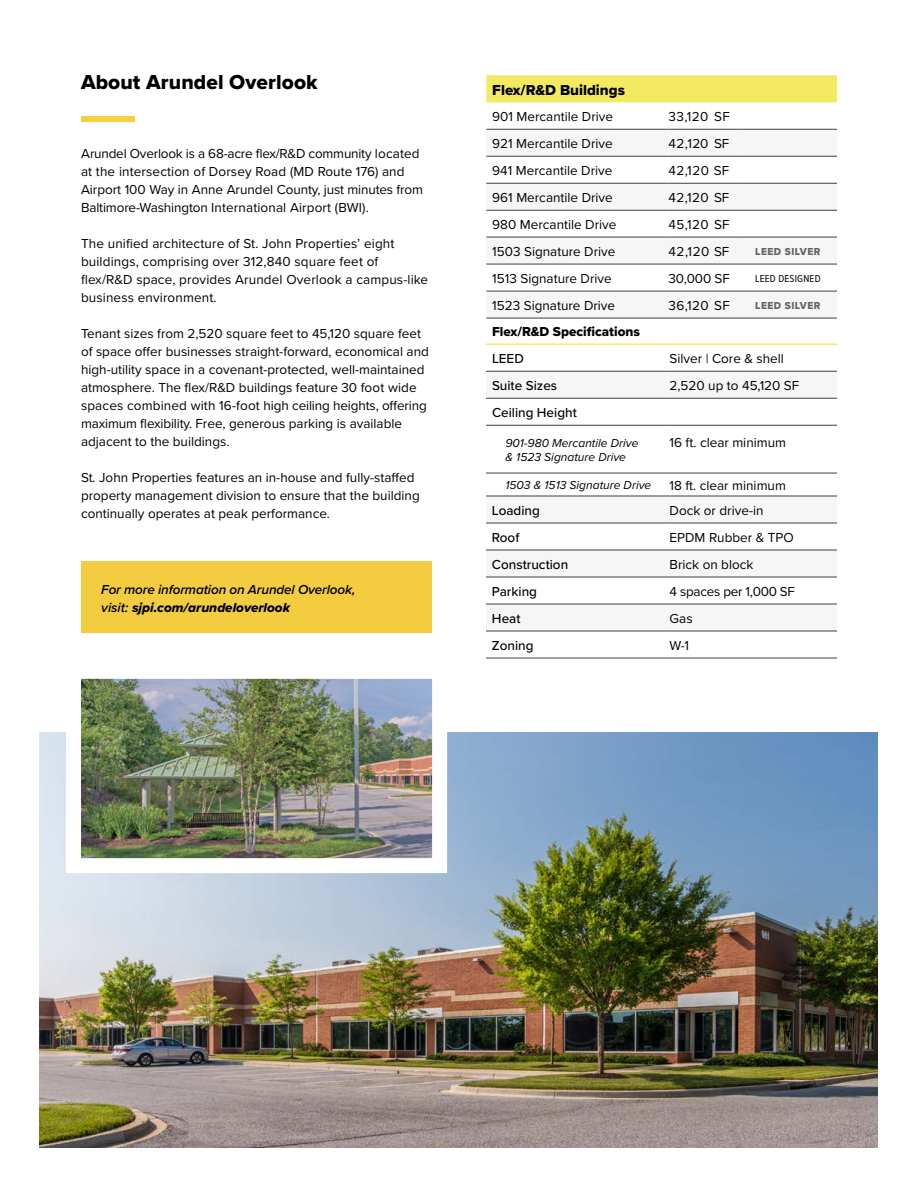
<style>
.page{position:relative;width:918px;height:1188px;background:#fff}
.page>*{position:absolute;margin:0;border:0;box-sizing:border-box;transform-origin:0 0}
.t1{font:21px "Proxima Nova Extrabld";letter-spacing:.005em;color:#000}
.t2{font:15px "Proxima Nova Extrabld";color:#000}
.t3{font:13.5px/18px "Proxima Nova";color:#000}
.t4{font:500 13.5px "Proxima Nova";color:#000}
.t5{font:italic 600 13.5px "Proxima Nova";letter-spacing:-.01em;color:#000}
.t6{font:13.5px "Proxima Nova Extrabld It";color:#000}
.t7{font:13.5px "Proxima Nova Extrabld";color:#000}
.t8{font:13.5px "Proxima Nova";letter-spacing:-.02em;color:#000}
.t9{font:italic 12px/13.5px "Proxima Nova";color:#000}
.t10{font:10.5px "Proxima Nova Extrabld";letter-spacing:.05em;color:#636466;scale:.96 1}
.t11{font:10.5px "Proxima Nova Cond";letter-spacing:.02em;color:#000}
.s1{font-family:"Proxima Nova";font-weight:600;font-style:italic}
</style>
<div class="page">
<img style="left:39px;top:732px;width:839px;height:416px">
<img style="left:82px;top:680px;width:349px;height:177px">
<div style="left:66px;top:664px;width:381px;height:209px;border:15px solid #fff"></div>
<svg style="left:486px;top:424px;width:351px;height:234px"></svg>
<hr style="left:486px;top:425px;width:184px;height:1px;background:#3d3f41">
<hr style="left:670px;top:425px;width:167px;height:1px;background:#3d3f41">
<hr style="left:486px;top:473px;width:184px;height:1px;background:#3d3f41">
<hr style="left:670px;top:473px;width:167px;height:1px;background:#3d3f41">
<hr style="left:486px;top:496px;width:184px;height:1px;background:#3d3f41">
<hr style="left:670px;top:496px;width:167px;height:1px;background:#3d3f41">
<hr style="left:486px;top:398px;width:184px;height:1px;background:#3d3f41">
<hr style="left:670px;top:398px;width:167px;height:1px;background:#3d3f41">
<hr style="left:486px;top:523px;width:184px;height:1px;background:#3d3f41">
<hr style="left:670px;top:523px;width:167px;height:1px;background:#3d3f41">
<hr style="left:486px;top:550px;width:184px;height:1px;background:#3d3f41">
<hr style="left:670px;top:550px;width:167px;height:1px;background:#3d3f41">
<hr style="left:486px;top:577px;width:184px;height:1px;background:#3d3f41">
<hr style="left:670px;top:577px;width:167px;height:1px;background:#3d3f41">
<hr style="left:486px;top:631px;width:184px;height:1px;background:#3d3f41">
<hr style="left:670px;top:631px;width:167px;height:1px;background:#3d3f41">
<hr style="left:486px;top:604px;width:184px;height:1px;background:#3d3f41">
<hr style="left:670px;top:604px;width:167px;height:1px;background:#3d3f41">
<hr style="left:486px;top:658px;width:184px;height:1px;background:#3d3f41">
<hr style="left:670px;top:658px;width:167px;height:1px;background:#3d3f41">
<hr style="left:486px;top:371px;width:184px;height:1px;background:#3d3f41">
<hr style="left:670px;top:371px;width:167px;height:1px;background:#3d3f41">
<hr style="left:486px;top:343px;width:184px;height:2px;background:#f3ea61">
<hr style="left:670px;top:343px;width:167px;height:2px;background:#f3ea61">
<div style="left:486px;top:75px;width:351px;height:27px;background:#f3ea61"></div>
<svg style="left:486px;top:155px;width:351px;height:163px;fill:#f6f6f6"></svg>
<hr style="left:486px;top:318px;width:183px;height:1px;background:#3d3f41">
<hr style="left:669px;top:318px;width:70px;height:1px;background:#3d3f41">
<hr style="left:739px;top:318px;width:98px;height:1px;background:#3d3f41">
<hr style="left:486px;top:129px;width:183px;height:1px;background:#3d3f41">
<hr style="left:669px;top:129px;width:70px;height:1px;background:#3d3f41">
<hr style="left:739px;top:129px;width:98px;height:1px;background:#3d3f41">
<hr style="left:486px;top:156px;width:183px;height:1px;background:#3d3f41">
<hr style="left:669px;top:156px;width:70px;height:1px;background:#3d3f41">
<hr style="left:739px;top:156px;width:98px;height:1px;background:#3d3f41">
<hr style="left:486px;top:237px;width:183px;height:1px;background:#3d3f41">
<hr style="left:669px;top:237px;width:70px;height:1px;background:#3d3f41">
<hr style="left:739px;top:237px;width:98px;height:1px;background:#3d3f41">
<hr style="left:486px;top:210px;width:183px;height:1px;background:#3d3f41">
<hr style="left:669px;top:210px;width:70px;height:1px;background:#3d3f41">
<hr style="left:739px;top:210px;width:98px;height:1px;background:#3d3f41">
<hr style="left:486px;top:183px;width:183px;height:1px;background:#3d3f41">
<hr style="left:669px;top:183px;width:70px;height:1px;background:#3d3f41">
<hr style="left:739px;top:183px;width:98px;height:1px;background:#3d3f41">
<hr style="left:486px;top:264px;width:183px;height:1px;background:#3d3f41">
<hr style="left:669px;top:264px;width:70px;height:1px;background:#3d3f41">
<hr style="left:739px;top:264px;width:98px;height:1px;background:#3d3f41">
<hr style="left:486px;top:291px;width:183px;height:1px;background:#3d3f41">
<hr style="left:669px;top:291px;width:70px;height:1px;background:#3d3f41">
<hr style="left:739px;top:291px;width:98px;height:1px;background:#3d3f41">
<div style="left:81px;top:561px;width:351px;height:72px;background:#f3cd3f"></div>
<div style="left:81px;top:116px;width:54px;height:6px;background:#f6ce3e"></div>
<h1 class="t1" style="left:81px;top:67px;width:238px">About Arundel Overlook</h1>
<p class="t3" style="left:81px;top:144px;width:343px">Arundel Overlook is a 68-acre flex/R&amp;D community located at the intersection of Dorsey Road (MD Route 176) and Airport 100 Way in Anne Arundel County, just minutes from Baltimore-Washington International Airport (BWI).</p>
<p class="t3" style="left:81px;top:234px;width:349px">The unified architecture of St. John Properties’ eight buildings, comprising over 312,840 square feet of flex/R&amp;D space, provides Arundel Overlook a campus-like business environment.</p>
<p class="t3" style="left:81px;top:324px;width:349px">Tenant sizes from 2,520 square feet to 45,120 square feet of space offer businesses straight-forward, economical and high-utility space in a covenant-protected, well-maintained atmosphere. The flex/R&amp;D buildings feature 30 foot wide spaces combined with 16-foot high ceiling heights, offering maximum flexibility. Free, generous parking is available adjacent to the buildings.</p>
<p class="t3" style="left:81px;top:468px;width:340px">St. John Properties features an in-house and fully-staffed property management division to ensure that the building continually operates at peak performance.</p>
<p class="t5" style="left:101px;top:579px;width:256px">For more information on Arundel Overlook,</p>
<p class="t6" style="left:101px;top:597px;width:190px"><span class="s1">visit:</span> sjpi.com/arundeloverlook</p>
<p class="t2" style="left:492px;top:79px;width:134px">Flex/R&amp;D Buildings</p>
<p class="t3" style="left:492px;top:107px;width:122px">901 Mercantile Drive</p>
<p class="t3" style="left:669px;top:107px;width:63px">33,120 SF</p>
<p class="t3" style="left:492px;top:134px;width:122px">921 Mercantile Drive</p>
<p class="t3" style="left:669px;top:134px;width:62px">42,120 SF</p>
<p class="t3" style="left:492px;top:161px;width:122px">941 Mercantile Drive</p>
<p class="t3" style="left:669px;top:161px;width:62px">42,120 SF</p>
<p class="t3" style="left:492px;top:188px;width:122px">961 Mercantile Drive</p>
<p class="t3" style="left:669px;top:188px;width:62px">42,120 SF</p>
<p class="t3" style="left:492px;top:215px;width:126px">980 Mercantile Drive</p>
<p class="t3" style="left:669px;top:215px;width:62px">45,120 SF</p>
<p class="t3" style="left:492px;top:242px;width:125px">1503 Signature Drive</p>
<p class="t3" style="left:669px;top:242px;width:62px">42,120 SF</p>
<p class="t10" style="left:755px;top:243px;width:69px">LEED SILVER</p>
<p class="t3" style="left:492px;top:269px;width:121px">1513 Signature Drive</p>
<p class="t3" style="left:669px;top:269px;width:63px">30,000 SF</p>
<p class="t11" style="left:755px;top:270px;width:67px">LEED DESIGNED</p>
<p class="t3" style="left:492px;top:296px;width:124px">1523 Signature Drive</p>
<p class="t3" style="left:669px;top:296px;width:63px">36,120 SF</p>
<p class="t10" style="left:755px;top:297px;width:69px">LEED SILVER</p>
<p class="t7" style="left:492px;top:322px;width:150px">Flex/R&amp;D Specifications</p>
<p class="t4" style="left:492px;top:349px;width:33px">LEED</p>
<p class="t3" style="left:670px;top:349px;width:116px">Silver | Core &amp; shell</p>
<p class="t4" style="left:492px;top:376px;width:67px">Suite Sizes</p>
<p class="t3" style="left:670px;top:376px;width:131px">2,520 up to 45,120 SF</p>
<p class="t4" style="left:492px;top:403px;width:86px">Ceiling Height</p>
<p class="t9" style="left:506px;top:436px;width:134px">901-980 Mercantile Drive &amp; 1523 Signature Drive</p>
<p class="t3" style="left:670px;top:433px;width:118px">16 ft. clear minimum</p>
<p class="t9" style="left:506px;top:478px;width:147px">1503 &amp; 1513 Signature Drive</p>
<p class="t3" style="left:670px;top:476px;width:118px">18 ft. clear minimum</p>
<p class="t4" style="left:492px;top:500px;width:49px">Loading</p>
<p class="t3" style="left:670px;top:501px;width:95px">Dock or drive-in</p>
<p class="t4" style="left:492px;top:527px;width:29px">Roof</p>
<p class="t3" style="left:670px;top:528px;width:126px">EPDM Rubber &amp; TPO</p>
<p class="t4" style="left:492px;top:554px;width:78px">Construction</p>
<p class="t3" style="left:670px;top:555px;width:85px">Brick on block</p>
<p class="t4" style="left:492px;top:581px;width:47px">Parking</p>
<p class="t8" style="left:670px;top:581px;width:127px">4 spaces per 1,000 SF</p>
<p class="t4" style="left:492px;top:608px;width:30px">Heat</p>
<p class="t3" style="left:670px;top:609px;width:25px">Gas</p>
<p class="t4" style="left:492px;top:635px;width:43px">Zoning</p>
<p class="t3" style="left:670px;top:636px;width:21px">W-1</p>
</div>
